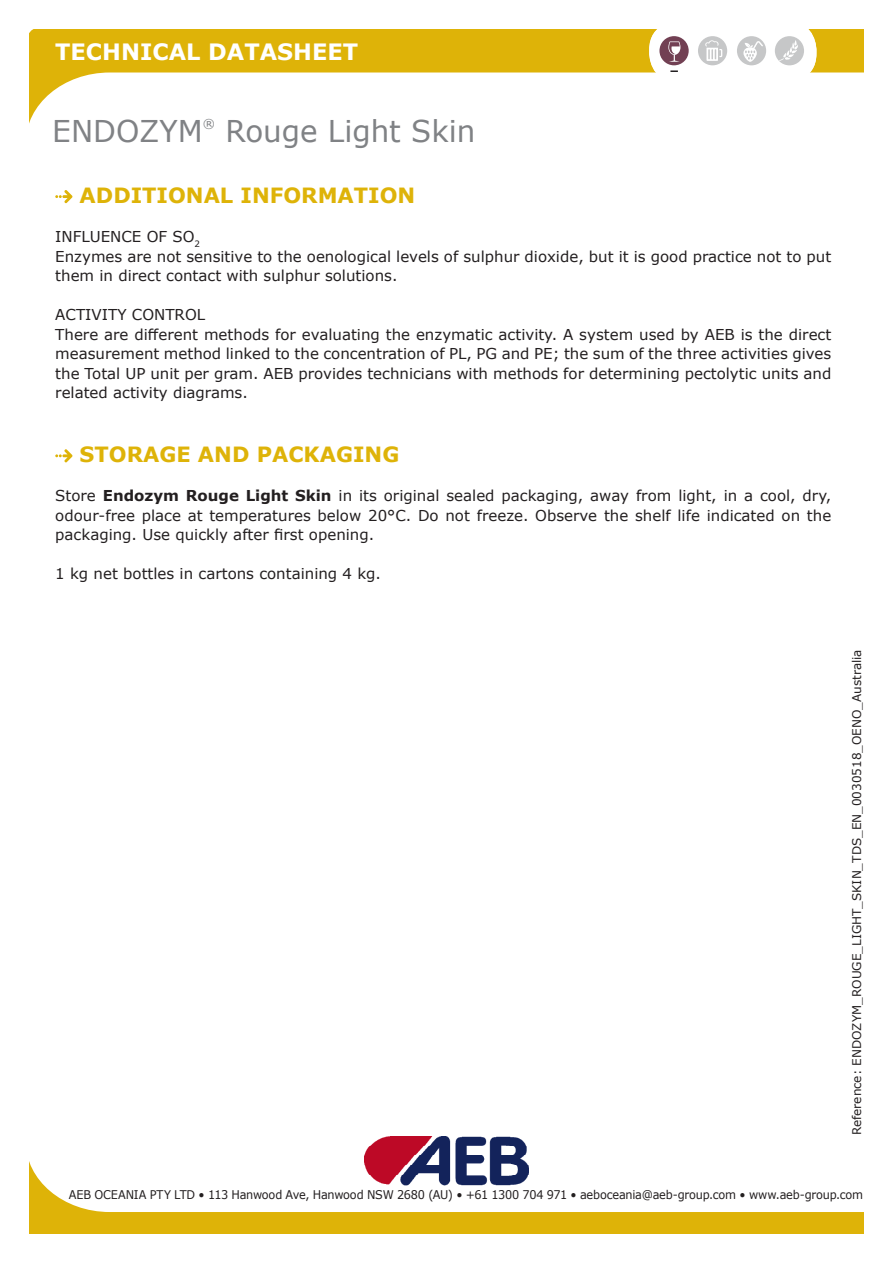
<style>
.page{position:relative;width:893px;height:1263px;background:#fff}
.page>*{position:absolute;margin:0;border:0;box-sizing:border-box;transform-origin:0 0}
.t1{font:30px "Verdana";color:#808285}
.t2{font:700 22.5px "Verdana";color:#fff}
.t3{font:700 21px "Verdana";color:#deb308}
.t4{font:15px/19.5px "Verdana";color:#231f20;text-align:justify}
.t5{font:12.3px "Verdana";color:#808285}
.t6{font:12px "Verdana";letter-spacing:-.01em;color:#231f20;scale:.94 1}
.t7{font:12px "Verdana";letter-spacing:-.01em;color:#231f20}
.s1{font-weight:700}
</style>
<div class="page">
<svg style="left:30px;top:1164px;width:833px;height:69px"></svg>
<svg style="left:30px;top:30px;width:833px;height:91px"></svg>
<div style="left:649px;top:22px;width:167px;height:60px;background:#fff;border-radius:28px"></div>
<svg style="left:670px;top:70px;width:8px;height:2px"></svg>
<div style="left:775px;top:36px;width:29px;height:29px;background:#c6c7c8;border-radius:50%"></div>
<svg style="left:779px;top:40px;width:19px;height:21px"></svg>
<div style="left:737px;top:36px;width:29px;height:29px;background:#c6c7c8;border-radius:50%"></div>
<div style="left:659px;top:36px;width:30px;height:29px;background:#724053;border-radius:50%"></div>
<div style="left:698px;top:36px;width:29px;height:29px;background:#c6c7c8;border-radius:50%"></div>
<svg style="left:705px;top:40px;width:17px;height:21px"></svg>
<svg style="left:668px;top:41px;width:12px;height:21px"></svg>
<svg style="left:743px;top:41px;width:20px;height:21px"></svg>
<img style="left:364px;top:1136px;width:165px;height:49px">
<svg style="left:55px;top:190px;width:17px;height:13px"></svg>
<svg style="left:55px;top:449px;width:17px;height:13px"></svg>
<h2 class="t2" style="left:55px;top:36px;width:304px">TECHNICAL DATASHEET</h2>
<p class="t1" style="left:52px;top:110px;width:152px">ENDOZYM</p>
<p class="t5" style="left:203px;top:115px;width:14px">®</p>
<p class="t1" style="left:226px;top:110px;width:251px">Rouge Light Skin</p>
<p class="t3" style="left:80px;top:181px;width:337px">ADDITIONAL INFORMATION</p>
<p class="t4" style="left:55px;top:227px;width:146px">INFLUENCE OF SO<sub>2</sub></p>
<p class="t4" style="left:55px;top:246px;width:777px">Enzymes are not sensitive to the oenological levels of sulphur dioxide, but it is good practice not to put them in direct contact with sulphur solutions.</p>
<p class="t4" style="left:55px;top:305px;width:151px">ACTIVITY CONTROL</p>
<p class="t4" style="left:55px;top:324px;width:777px">There are different methods for evaluating the enzymatic activity. A system used by AEB is the direct measurement method linked to the concentration of PL, PG and PE; the sum of the three activities gives the Total UP unit per gram. AEB provides technicians with methods for determining pectolytic units and related activity diagrams.</p>
<p class="t3" style="left:80px;top:440px;width:321px">STORAGE AND PACKAGING</p>
<p class="t4" style="left:55px;top:486px;width:777px">Store <span class="s1">Endozym Rouge Light Skin</span> in its original sealed packaging, away from light, in a cool, dry, odour-free place at temperatures below 20°C. Do not freeze. Observe the shelf life indicated on the packaging. Use quickly after first opening.</p>
<p class="t4" style="left:55px;top:564px;width:327px">1 kg net bottles in cartons containing 4 kg.</p>
<p class="t7" style="left:849px;top:1135px;width:487px;rotate:-90deg">Reference: ENDOZYM_ROUGE_LIGHT_SKIN_TDS_EN_0030518_OENO_Australia</p>
<p class="t6" style="left:69px;top:1186px;width:847px">AEB OCEANIA PTY LTD • 113 Hanwood Ave, Hanwood NSW 2680 (AU) • +61 1300 704 971 • aeboceania@aeb-group.com • www.aeb-group.com</p>
</div>
